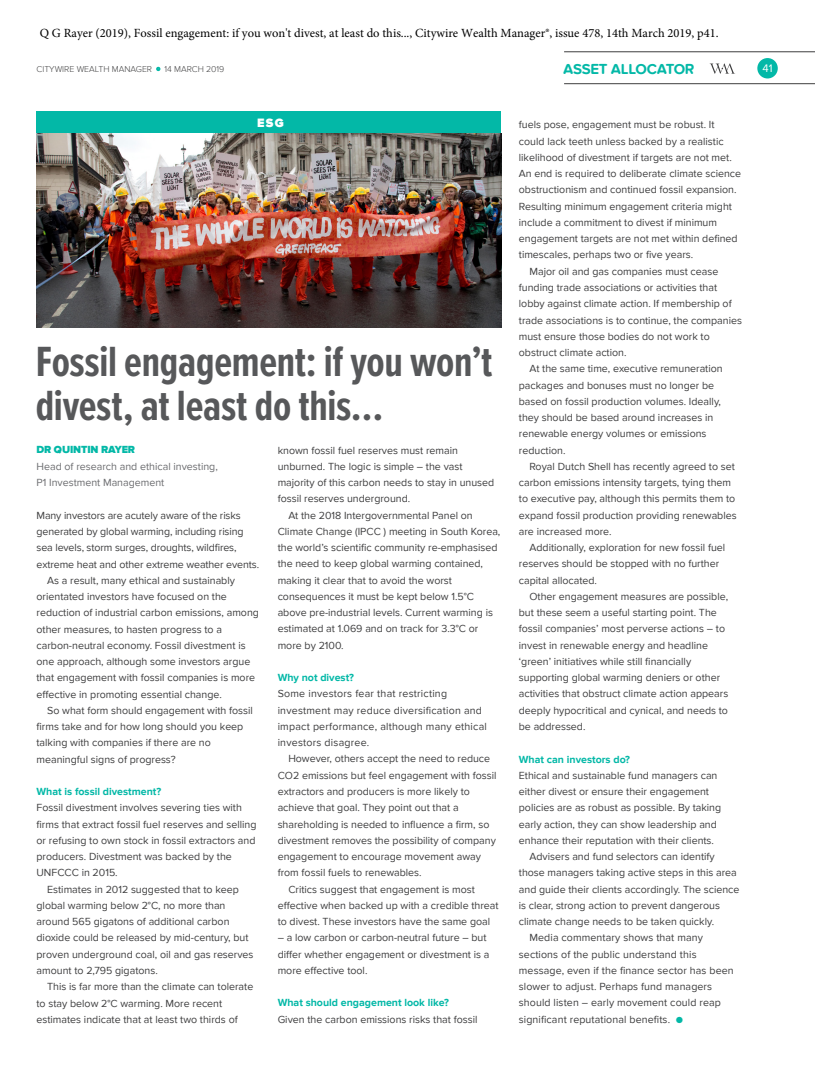
<style>
.page{position:relative;width:815px;height:1081px;background:#fff}
.page>*{position:absolute;margin:0;border:0;box-sizing:border-box;transform-origin:0 0}
.Headline{font:700 43.75px/43.8px "Proxima Nova Ex Cn";letter-spacing:-.005em;color:#57585a}
.t1{font:700 15px "Proxima Nova Soft";letter-spacing:-.02em;color:#03b8a7}
.t2{font:12.5px "Minion Pro";color:#000}
.Body_Copy_3mm_indent{font:900 12.5px "Proxima Nova";color:#fff}
.t3{font:11.25px "Proxima Nova";color:#fff}
.Body_Copy_3mm_indent-2{font:10.62px/16.2px "Proxima Nova";color:#3e3e3f}
.Body_Copy_3mm_indent-3{font:10.62px/16.2px "Proxima Nova";letter-spacing:.02em;color:#3e3e3f}
.Body_Copy_3mm_indent-4{font:700 10.62px "Proxima Nova";color:#03b8a7}
.Body_Copy_3mm_indent-5{font:10.62px/16.4px "Proxima Nova";color:#6c6d70}
.t4{font:300 8.75px "Proxima Nova";color:#3e3e3f}
.s1{color:#03b8a7}
.s2{font-weight:900;color:#03b8a7}
</style>
<div class="page">
<hr style="left:564px;top:51px;width:250px;height:1px;background:#3e3e3f">
<hr style="left:564px;top:83px;width:250px;height:1px;background:#3e3e3f">
<div style="left:757px;top:58px;width:20px;height:20px;background:#03b8a7;border-radius:50%"></div>
<svg style="left:709px;top:63px;width:26px;height:11px"></svg>
<svg style="left:156px;top:66px;width:5px;height:6px"></svg>
<div style="left:37px;top:112px;width:464px;height:21px;background:#03b8a7"></div>
<img style="left:37px;top:133px;width:464px;height:194px">
<p class="t2" style="left:40px;top:24px;width:680px">Q G Rayer (2019), Fossil engagement: if you won't divest, at least do this..., Citywire Wealth Manager®, issue 478, 14th March 2019, p41.</p>
<p class="t4" style="left:37px;top:64px;width:189px">CITYWIRE WEALTH MANAGER <span class="s1">•</span> 14 MARCH 2019</p>
<h2 class="t1" style="left:563px;top:60px;width:133px">ASSET ALLOCATOR</h2>
<p class="t3" style="left:762px;top:62px;width:12px">41</p>
<p class="Body_Copy_3mm_indent" style="left:257px;top:116px;width:28px">ESG</p>
<p class="Headline" style="left:36px;top:338px;width:458px">Fossil engagement: if you won’t divest, at least do this…</p>
<p class="Body_Copy_3mm_indent-5" style="left:37px;top:441px;width:183px"><span class="s2">DR QUINTIN RAYER<br></span>Head of research and ethical investing,<br>P1 Investment Management</p>
<p class="Body_Copy_3mm_indent-2" style="left:37px;top:507px;width:224px">Many investors are acutely aware of the risks generated by global warming, including rising sea levels, storm surges, droughts, wildfires, extreme heat and other extreme weather events.</p>
<p class="Body_Copy_3mm_indent-2" style="left:37px;top:572px;width:224px;text-indent:11px">As a result, many ethical and sustainably orientated investors have focused on the reduction of industrial carbon emissions, among other measures, to hasten progress to a carbon-neutral economy. Fossil divestment is one approach, although some investors argue that engagement with fossil companies is more effective in promoting essential change.</p>
<p class="Body_Copy_3mm_indent-2" style="left:37px;top:702px;width:218px;text-indent:11px">So what form should engagement with fossil firms take and for how long should you keep talking with companies if there are no meaningful signs of progress?</p>
<p class="Body_Copy_3mm_indent-4" style="left:37px;top:785px;width:126px">What is fossil divestment?</p>
<p class="Body_Copy_3mm_indent-2" style="left:37px;top:799px;width:221px">Fossil divestment involves severing ties with firms that extract fossil fuel reserves and selling or refusing to own stock in fossil extractors and producers. Divestment was backed by the UNFCCC in 2015.</p>
<p class="Body_Copy_3mm_indent-2" style="left:37px;top:880px;width:218px;text-indent:11px">Estimates in 2012 suggested that to keep global warming below 2°C, no more than around 565 gigatons of additional carbon dioxide could be released by mid-century, but proven underground coal, oil and gas reserves amount to 2,795 gigatons.</p>
<p class="Body_Copy_3mm_indent-2" style="left:37px;top:978px;width:218px;text-indent:11px">This is far more than the climate can tolerate to stay below 2°C warming. More recent estimates indicate that at least two thirds of</p>
<p class="Body_Copy_3mm_indent-2" style="left:277px;top:442px;width:218px">known fossil fuel reserves must remain unburned. The logic is simple – the vast majority of this carbon needs to stay in unused fossil reserves underground.</p>
<p class="Body_Copy_3mm_indent-2" style="left:277px;top:507px;width:224px;text-indent:11px">At the 2018 Intergovernmental Panel on Climate Change (IPCC ) meeting in South Korea, the world’s scientific community re-emphasised the need to keep global warming contained, making it clear that to avoid the worst consequences it must be kept below 1.5°C above pre-industrial levels. Current warming is estimated at 1.069 and on track for 3.3°C or more by 2100.</p>
<p class="Body_Copy_3mm_indent-4" style="left:277px;top:671px;width:78px">Why not divest?</p>
<p class="Body_Copy_3mm_indent-3" style="left:277px;top:685px;width:211px">Some investors fear that restricting investment may reduce diversification and impact performance, although many ethical investors disagree.</p>
<p class="Body_Copy_3mm_indent-2" style="left:277px;top:750px;width:220px;text-indent:11px">However, others accept the need to reduce CO2 emissions but feel engagement with fossil extractors and producers is more likely to achieve that goal. They point out that a shareholding is needed to influence a firm, so divestment removes the possibility of company engagement to encourage movement away from fossil fuels to renewables.</p>
<p class="Body_Copy_3mm_indent-2" style="left:277px;top:880px;width:222px;text-indent:11px">Critics suggest that engagement is most effective when backed up with a credible threat to divest. These investors have the same goal</p>
<p class="Body_Copy_3mm_indent-2" style="left:277px;top:929px;width:213px">– a low carbon or carbon-neutral future – but differ whether engagement or divestment is a more effective tool.</p>
<p class="Body_Copy_3mm_indent-4" style="left:277px;top:996px;width:173px">What should engagement look like?</p>
<p class="Body_Copy_3mm_indent-2" style="left:277px;top:1010px;width:201px">Given the carbon emissions risks that fossil</p>
<p class="Body_Copy_3mm_indent-2" style="left:518px;top:117px;width:224px">fuels pose, engagement must be robust. It could lack teeth unless backed by a realistic likelihood of divestment if targets are not met.<br>An end is required to deliberate climate science obstructionism and continued fossil expansion.<br>Resulting minimum engagement criteria might include a commitment to divest if minimum engagement targets are not met within defined timescales, perhaps two or five years.</p>
<p class="Body_Copy_3mm_indent-2" style="left:518px;top:263px;width:224px;text-indent:11px">Major oil and gas companies must cease funding trade associations or activities that lobby against climate action. If membership of trade associations is to continue, the companies must ensure those bodies do not work to obstruct climate action.</p>
<p class="Body_Copy_3mm_indent-2" style="left:518px;top:360px;width:205px;text-indent:11px">At the same time, executive remuneration packages and bonuses must no longer be based on fossil production volumes. Ideally, they should be based around increases in renewable energy volumes or emissions reduction.</p>
<p class="Body_Copy_3mm_indent-2" style="left:518px;top:458px;width:219px;text-indent:11px">Royal Dutch Shell has recently agreed to set carbon emissions intensity targets, tying them to executive pay, although this permits them to expand fossil production providing renewables are increased more.</p>
<p class="Body_Copy_3mm_indent-2" style="left:518px;top:539px;width:208px;text-indent:11px">Additionally, exploration for new fossil fuel reserves should be stopped with no further capital allocated.</p>
<p class="Body_Copy_3mm_indent-2" style="left:518px;top:588px;width:211px;text-indent:11px">Other engagement measures are possible, but these seem a useful starting point. The fossil companies’ most perverse actions – to invest in renewable energy and headline ‘green’ initiatives while still financially supporting global warming deniers or other activities that obstruct climate action appears deeply hypocritical and cynical, and needs to be addressed.</p>
<p class="Body_Copy_3mm_indent-4" style="left:518px;top:752px;width:113px">What can investors do?</p>
<p class="Body_Copy_3mm_indent-2" style="left:518px;top:767px;width:204px">Ethical and sustainable fund managers can either divest or ensure their engagement policies are as robust as possible. By taking early action, they can show leadership and enhance their reputation with their clients.</p>
<p class="Body_Copy_3mm_indent-2" style="left:518px;top:848px;width:222px;text-indent:11px">Advisers and fund selectors can identify those managers taking active steps in this area and guide their clients accordingly. The science is clear, strong action to prevent dangerous climate change needs to be taken quickly.</p>
<p class="Body_Copy_3mm_indent-2" style="left:518px;top:929px;width:216px;text-indent:11px">Media commentary shows that many sections of the public understand this message, even if the finance sector has been slower to adjust. Perhaps fund managers should listen – early movement could reap significant reputational benefits. <span class="s1">●</span></p>
</div>
